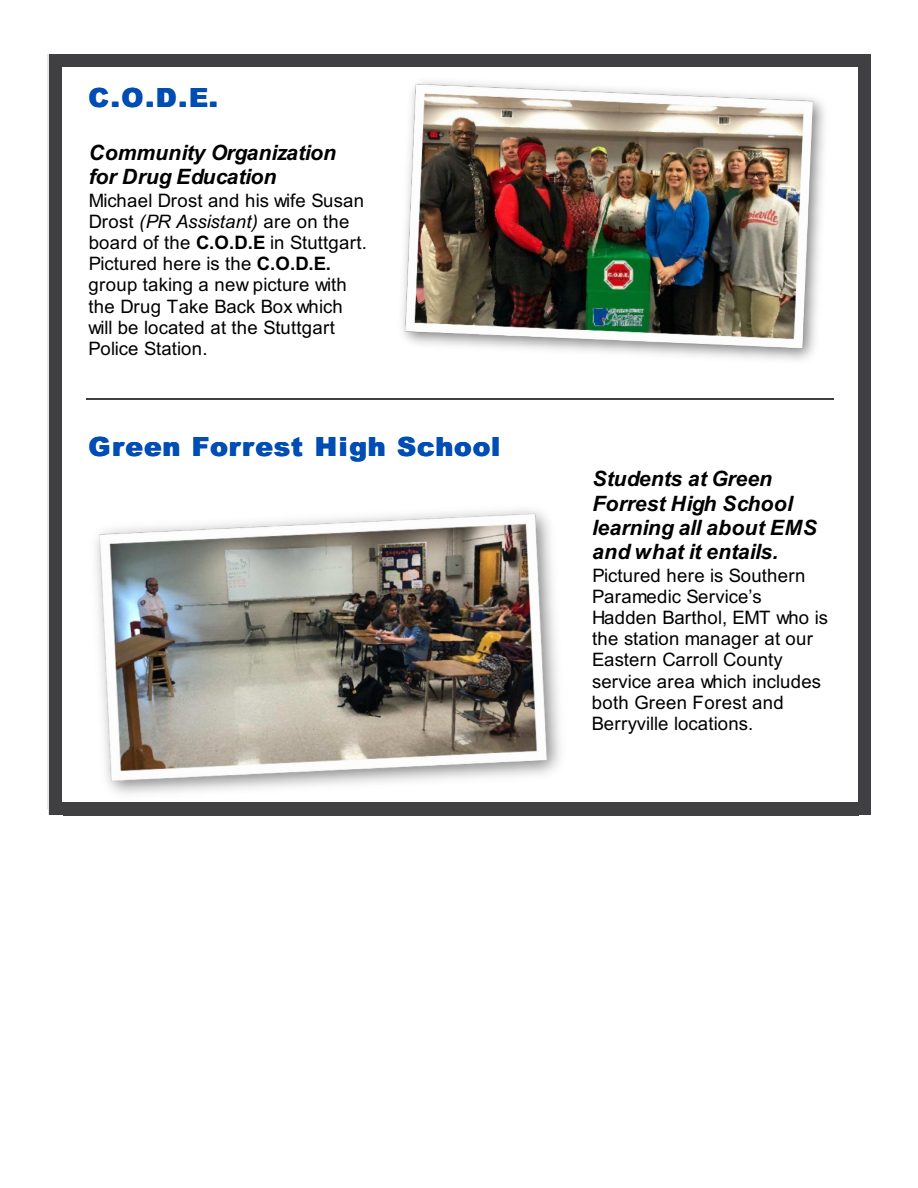
<style>
.page{position:relative;width:918px;height:1188px;background:#fff}
.page>*{position:absolute;margin:0;border:0;box-sizing:border-box;transform-origin:0 0}
.t1{font:900 26.55px "Arial";letter-spacing:.035em;color:#004db4}
.t2{font:italic 700 21.15px/23.9px "Arial";letter-spacing:.005em;color:#000}
.t3{font:italic 700 21.15px/23.9px "Arial";letter-spacing:-.015em;color:#000}
.t4{font:18.6px/21.1px "Arial";letter-spacing:.015em;color:#000}
.s1{font-style:italic}
.s2{font-weight:700}
</style>
<div class="page">
<div style="left:49px;top:54px;width:821px;height:453px;background:#403f42"></div>
<div style="left:62px;top:54px;width:795px;height:453px;background:#fff"></div>
<hr style="left:86px;top:399px;width:748px;height:1px;background:#403f42">
<img style="left:402px;top:81px;width:423px;height:279px">
<div style="left:49px;top:493px;width:821px;height:316px;background:#403f42"></div>
<div style="left:62px;top:493px;width:795px;height:316px;background:#fff"></div>
<img style="left:89px;top:510px;width:477px;height:293px">
<div style="left:50px;top:54px;width:821px;height:13px;background:#403f42"></div>
<div style="left:50px;top:803px;width:821px;height:12px;background:#403f42"></div>
<p class="t1" style="left:88px;top:88px;width:131px">C.O.D.E.</p>
<p class="t3" style="left:89px;top:143px;width:249px">Community Organization for Drug Education</p>
<p class="t4" style="left:88px;top:191px;width:280px">Michael Drost and his wife Susan<br>Drost <span class="s1">(PR Assistant)</span> are on the board of the <span class="s2">C.O.D.E</span> in Stuttgart.<br>Pictured here is the <span class="s2">C.O.D.E. </span>group taking a new picture with the Drug Take Back Box which will be located at the Stuttgart<br>Police Station.</p>
<p class="t1" style="left:88px;top:436px;width:413px">Green Forrest High School</p>
<p class="t2" style="left:592px;top:469px;width:181px">Students at Green</p>
<p class="t2" style="left:592px;top:494px;width:226px">Forrest High School learning all about EMS and what it entails.</p>
<p class="t4" style="left:592px;top:566px;width:238px">Pictured here is Southern<br>Paramedic Service’s<br>Hadden Barthol, EMT who is the station manager at our<br>Eastern Carroll County service area which includes both Green Forest and<br>Berryville locations.</p>
</div>
